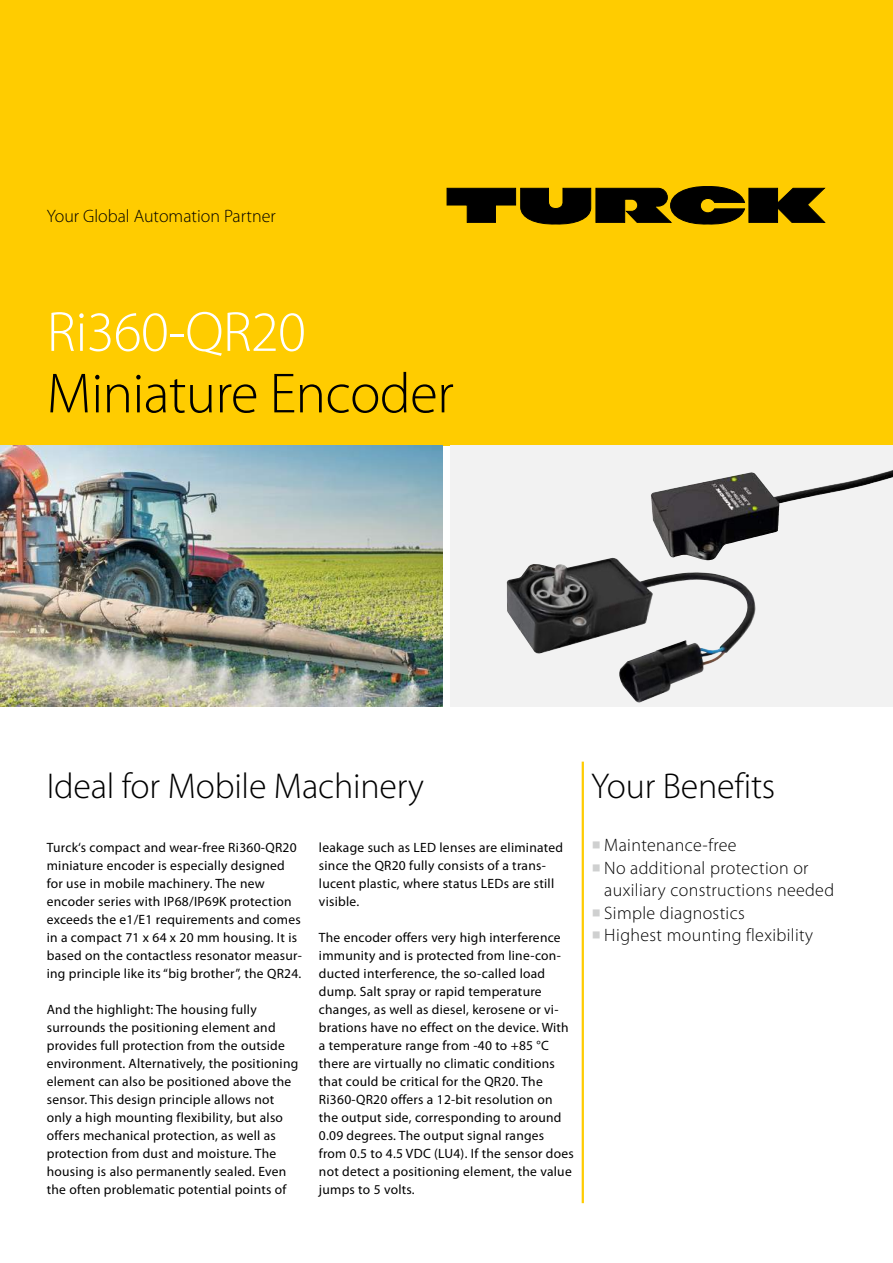
<style>
.page{position:relative;width:893px;height:1263px;background:#fff}
.page>*{position:absolute;margin:0;border:0;box-sizing:border-box;transform-origin:0 0}
.t1{font:300 57px "Myriad Pro";letter-spacing:-.01em;color:#000}
.t2{font:300 57px "Myriad Pro";letter-spacing:-.01em;color:#fff}
.t3{font:300 36px "Myriad Pro";letter-spacing:-.005em;color:#000}
.t4{font:300 18px/22.5px "Myriad Pro";letter-spacing:.02em;color:#000}
.t5{font:300 18px "Myriad Pro";color:#000}
.t6{font:13.5px/18px "Myriad Pro";letter-spacing:.02em;color:#000}
.s1{font-family:"Minion Pro";font-weight:700;font-size:24px;color:#cfd0d0}
</style>
<div class="page">
<hr style="left:582px;top:762px;width:2px;height:441px;background:#fc0">
<div style="left:0;top:0;width:893px;height:446px;background:#fc0"></div>
<svg style="left:447px;top:186px;width:378px;height:38px"></svg>
<img style="left:0;top:446px;width:442px;height:261px">
<div style="left:451px;top:446px;width:442px;height:261px;background:#f2f2f2"></div>
<img style="left:693px;top:470px;width:200px;height:27px">
<img style="left:506px;top:558px;width:250px;height:145px">
<h3 class="t5" style="left:47px;top:206px;width:230px">Your Global Automation Partner</h3>
<h1 class="t2" style="left:47px;top:298px;width:261px">Ri360-QR20</h1>
<h1 class="t1" style="left:47px;top:359px;width:409px">Miniature Encoder</h1>
<h2 class="t3" style="left:47px;top:764px;width:379px">Ideal for Mobile Machinery</h2>
<h2 class="t3" style="left:591px;top:764px;width:186px">Your Benefits</h2>
<p class="t6" style="left:47px;top:838px;width:257px">Turck‘s compact and wear-free Ri360-QR20 miniature encoder is especially designed for use in mobile machinery. The new encoder series with IP68/IP69K protection exceeds the e1/E1 requirements and comes in a compact 71 x 64 x 20 mm housing. It is based on the contactless resonator measur&shy;ing principle like its “big brother”, the QR24.</p>
<p class="t6" style="left:47px;top:1000px;width:253px">And the highlight: The housing fully surrounds the positioning element and provides full protection from the outside environment. Alternatively, the positioning element can also be positioned above the sensor. This design principle allows not only a high mounting flexibility, but also offers mechanical protection, as well as protection from dust and moisture. The housing is also permanently sealed. Even the often problematic potential points of</p>
<p class="t6" style="left:319px;top:838px;width:246px">leakage such as LED lenses are eliminated since the QR20 fully consists of a trans&shy;lucent plastic, where status LEDs are still visible.</p>
<p class="t6" style="left:319px;top:928px;width:256px">The encoder offers very high interference immunity and is protected from line-con&shy;ducted interference, the so-called load dump. Salt spray or rapid temperature changes, as well as diesel, kerosene or vi&shy;brations have no effect on the device. With a temperature range from -40 to +85 °C there are virtually no climatic conditions that could be critical for the QR20. The Ri360-QR20 offers a 12-bit resolution on the output side, corresponding to around 0.09 degrees. The output signal ranges from 0.5 to 4.5 VDC (LU4). If the sensor does not detect a positioning element, the value jumps to 5 volts.</p>
<h3 class="t4" style="left:591px;top:834px;width:147px"><span class="s1">■</span> Maintenance-free</h3>
<h3 class="t4" style="left:604px;top:856px;width:231px;text-indent:-13px"><span class="s1">■</span> No additional protection or auxiliary constructions needed</h3>
<h3 class="t4" style="left:591px;top:901px;width:155px"><span class="s1">■</span> Simple diagnostics</h3>
<h3 class="t4" style="left:591px;top:924px;width:223px"><span class="s1">■</span> Highest mounting flexibility</h3>
</div>
